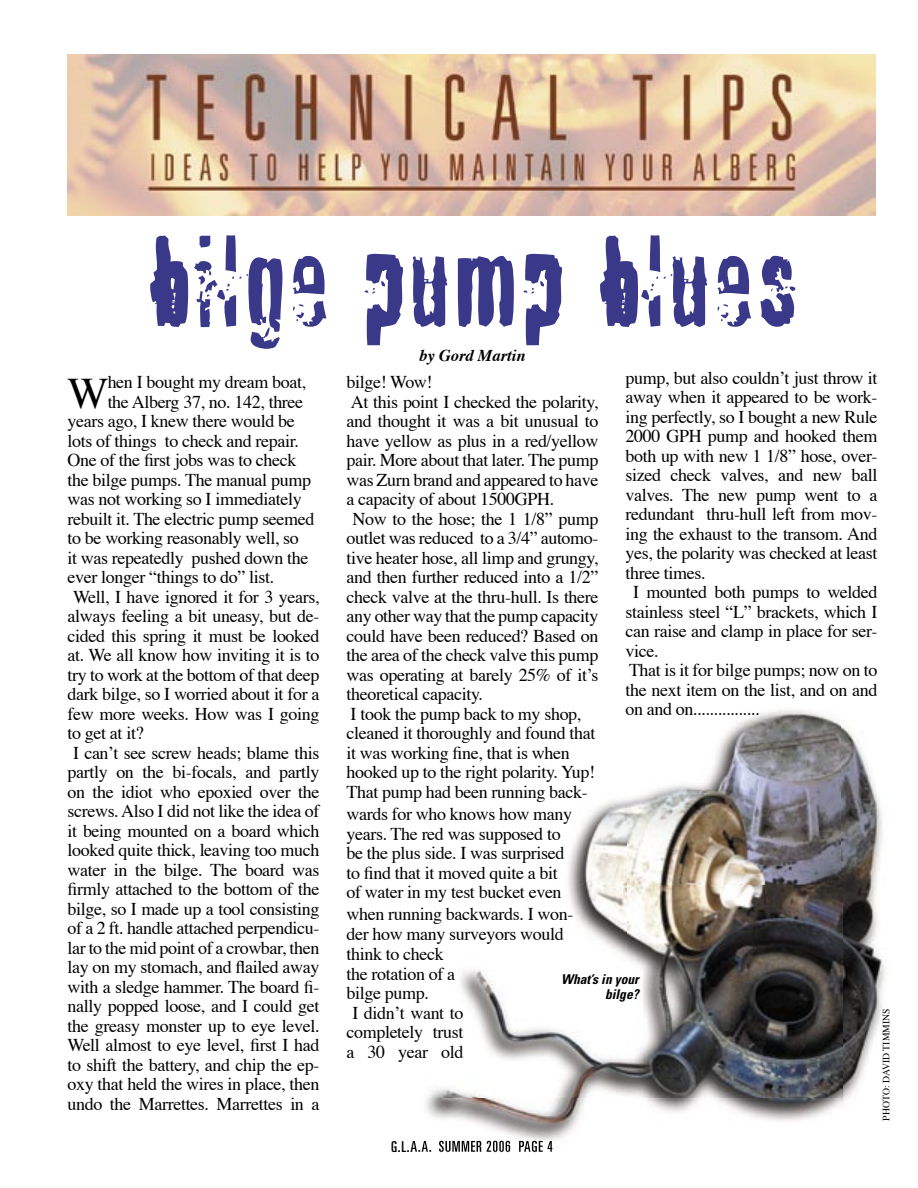
<style>
.page{position:relative;width:918px;height:1188px;background:#fff}
.page>*{position:absolute;margin:0;border:0;box-sizing:border-box;transform-origin:0 0}
.t1{font:120px "Fragile ICG";letter-spacing:.05em;color:#3a3888}
.t2{font:43.5px "Times";color:#000}
.t3{font:18px/19.5px "Times";letter-spacing:-.02em;color:#000}
.t4{font:italic 700 16.5px "Times";color:#000}
.t5{font:italic 700 condensed 13.5px/15px "Univers";color:#000;text-align:right}
.t6{font:9.75px "Times";color:#000}
</style>
<div class="page">
<img style="left:68px;top:54px;width:808px;height:162px">
<img style="left:413px;top:710px;width:474px;height:440px">
<img style="left:413px;top:1141px;width:131px;height:11px">
<svg style="left:548px;top:1141px;width:4px;height:11px"></svg>
<h1 class="t1" style="left:148px;top:225px;width:650px">BILGE PUMP BLUES</h1>
<p class="t4" style="left:419px;top:340px;width:108px">by Gord Martin</p>
<h2 class="t2" style="left:68px;top:353px;width:43px">W</h2>
<p class="t3" style="left:108px;top:371px;width:200px">hen I bought my dream boat,</p>
<p class="t3" style="left:108px;top:391px;width:197px">the Alberg 37, no. 142, three</p>
<p class="t3" style="left:68px;top:410px;width:229px">years ago, I knew there would be</p>
<p class="t3" style="left:68px;top:430px;width:233px">lots of things to check and repair.</p>
<p class="t3" style="left:68px;top:449px;width:230px">One of the first jobs was to check</p>
<p class="t3" style="left:68px;top:469px;width:245px">the bilge pumps. The manual pump</p>
<p class="t3" style="left:68px;top:488px;width:236px">was not working so I immediately</p>
<p class="t3" style="left:68px;top:508px;width:249px">rebuilt it. The electric pump seemed</p>
<p class="t3" style="left:68px;top:527px;width:233px">to be working reasonably well, so</p>
<p class="t3" style="left:68px;top:547px;width:243px">it was repeatedly pushed down the</p>
<p class="t3" style="left:68px;top:566px;width:208px">ever longer “things to do” list.</p>
<p class="t3" style="left:73px;top:586px;width:248px">Well, I have ignored it for 3 years,</p>
<p class="t3" style="left:68px;top:605px;width:254px">always feeling a bit uneasy, but de-</p>
<p class="t3" style="left:68px;top:625px;width:254px">cided this spring it must be looked</p>
<p class="t3" style="left:68px;top:644px;width:253px">at. We all know how inviting it is to</p>
<p class="t3" style="left:68px;top:664px;width:254px">try to work at the bottom of that deep</p>
<p class="t3" style="left:68px;top:683px;width:254px">dark bilge, so I worried about it for a</p>
<p class="t3" style="left:68px;top:703px;width:253px">few more weeks. How was I going</p>
<p class="t3" style="left:68px;top:722px;width:78px">to get at it?</p>
<p class="t3" style="left:73px;top:742px;width:248px">I can’t see screw heads; blame this</p>
<p class="t3" style="left:68px;top:761px;width:254px">partly on the bi-focals, and partly</p>
<p class="t3" style="left:68px;top:781px;width:254px">on the idiot who epoxied over the</p>
<p class="t3" style="left:68px;top:800px;width:254px">screws. Also I did not like the idea of</p>
<p class="t3" style="left:68px;top:820px;width:253px">it being mounted on a board which</p>
<p class="t3" style="left:68px;top:839px;width:254px">looked quite thick, leaving too much</p>
<p class="t3" style="left:68px;top:859px;width:254px">water in the bilge. The board was</p>
<p class="t3" style="left:68px;top:878px;width:254px">firmly attached to the bottom of the</p>
<p class="t3" style="left:68px;top:898px;width:254px">bilge, so I made up a tool consisting</p>
<p class="t3" style="left:68px;top:917px;width:254px">of a 2 ft. handle attached perpendicu-</p>
<p class="t3" style="left:68px;top:937px;width:253px">lar to the mid point of a crowbar, then</p>
<p class="t3" style="left:68px;top:956px;width:254px">lay on my stomach, and flailed away</p>
<p class="t3" style="left:68px;top:976px;width:254px">with a sledge hammer. The board fi-</p>
<p class="t3" style="left:68px;top:995px;width:253px">nally popped loose, and I could get</p>
<p class="t3" style="left:68px;top:1015px;width:254px">the greasy monster up to eye level.</p>
<p class="t3" style="left:68px;top:1034px;width:254px">Well almost to eye level, first I had</p>
<p class="t3" style="left:68px;top:1054px;width:254px">to shift the battery, and chip the ep-</p>
<p class="t3" style="left:68px;top:1073px;width:254px">oxy that held the wires in place, then</p>
<p class="t3" style="left:68px;top:1093px;width:254px">undo the Marrettes. Marrettes in a</p>
<p class="t3" style="left:346px;top:371px;width:88px">bilge! Wow!</p>
<p class="t3" style="left:351px;top:391px;width:249px">At this point I checked the polarity,</p>
<p class="t3" style="left:346px;top:410px;width:254px">and thought it was a bit unusual to</p>
<p class="t3" style="left:346px;top:430px;width:253px">have yellow as plus in a red/yellow</p>
<p class="t3" style="left:346px;top:449px;width:254px">pair. More about that later. The pump</p>
<p class="t3" style="left:346px;top:469px;width:254px">was Zurn brand and appeared to have</p>
<p class="t3" style="left:346px;top:488px;width:209px">a capacity of about 1500GPH.</p>
<p class="t3" style="left:353px;top:508px;width:247px">Now to the hose; the 1 1/8” pump</p>
<p class="t3" style="left:346px;top:527px;width:254px">outlet was reduced to a 3/4” automo-</p>
<p class="t3" style="left:346px;top:547px;width:254px">tive heater hose, all limp and grungy,</p>
<p class="t3" style="left:346px;top:566px;width:253px">and then further reduced into a 1/2”</p>
<p class="t3" style="left:346px;top:586px;width:254px">check valve at the thru-hull. Is there</p>
<p class="t3" style="left:346px;top:605px;width:254px">any other way that the pump capacity</p>
<p class="t3" style="left:346px;top:625px;width:254px">could have been reduced? Based on</p>
<p class="t3" style="left:346px;top:644px;width:254px">the area of the check valve this pump</p>
<p class="t3" style="left:346px;top:664px;width:253px">was operating at barely 25% of it’s</p>
<p class="t3" style="left:346px;top:683px;width:138px">theoretical capacity.</p>
<p class="t3" style="left:351px;top:703px;width:232px">I took the pump back to my shop,</p>
<p class="t3" style="left:346px;top:722px;width:250px">cleaned it thoroughly and found that</p>
<p class="t3" style="left:346px;top:742px;width:225px">it was working fine, that is when</p>
<p class="t3" style="left:346px;top:761px;width:250px">hooked up to the right polarity. Yup!</p>
<p class="t3" style="left:346px;top:781px;width:243px">That pump had been running back-</p>
<p class="t3" style="left:346px;top:803px;width:227px">wards for who knows how many years. The red was supposed to be the plus side. I was surprised to find that it moved quite a bit of water in my test bucket even</p>
<p class="t3" style="left:346px;top:903px;width:228px">when running backwards. I won&shy;der how many surveyors would</p>
<p class="t3" style="left:626px;top:367px;width:254px">pump, but also couldn’t just throw it</p>
<p class="t3" style="left:626px;top:386px;width:253px">away when it appeared to be work-</p>
<p class="t3" style="left:626px;top:406px;width:254px">ing perfectly, so I bought a new Rule</p>
<p class="t3" style="left:626px;top:425px;width:254px">2000 GPH pump and hooked them</p>
<p class="t3" style="left:626px;top:445px;width:254px">both up with new 1 1/8” hose, over-</p>
<p class="t3" style="left:626px;top:464px;width:254px">sized check valves, and new ball</p>
<p class="t3" style="left:626px;top:484px;width:253px">valves. The new pump went to a</p>
<p class="t3" style="left:626px;top:503px;width:254px">redundant thru-hull left from mov-</p>
<p class="t3" style="left:626px;top:523px;width:253px">ing the exhaust to the transom. And</p>
<p class="t3" style="left:626px;top:542px;width:254px">yes, the polarity was checked at least</p>
<p class="t3" style="left:626px;top:562px;width:82px">three times.</p>
<p class="t3" style="left:633px;top:581px;width:246px">I mounted both pumps to welded</p>
<p class="t3" style="left:626px;top:601px;width:253px">stainless steel “L” brackets, which I</p>
<p class="t3" style="left:626px;top:620px;width:253px">can raise and clamp in place for ser-</p>
<p class="t3" style="left:626px;top:640px;width:35px">vice.</p>
<p class="t3" style="left:629px;top:659px;width:250px">That is it for bilge pumps; now on to</p>
<p class="t3" style="left:626px;top:679px;width:254px">the next item on the list, and on and</p>
<p class="t3" style="left:626px;top:698px;width:136px">on and on................</p>
<p class="t3" style="left:346px;top:943px;width:99px">think to check</p>
<p class="t3" style="left:346px;top:962px;width:110px">the rotation of a</p>
<p class="t3" style="left:346px;top:982px;width:84px">bilge pump.</p>
<p class="t3" style="left:352px;top:1001px;width:113px">I didn’t want to</p>
<p class="t3" style="left:346px;top:1021px;width:119px">completely trust</p>
<p class="t3" style="left:346px;top:1040px;width:119px">a 30 year old</p>
<p class="t5" style="left:561px;top:971px;width:79px">What’s in your bilge?</p>
<p class="t6" style="left:877px;top:1121px;width:114px;rotate:-90deg">PHOTO: DAVID TIMMINS</p>
</div>
